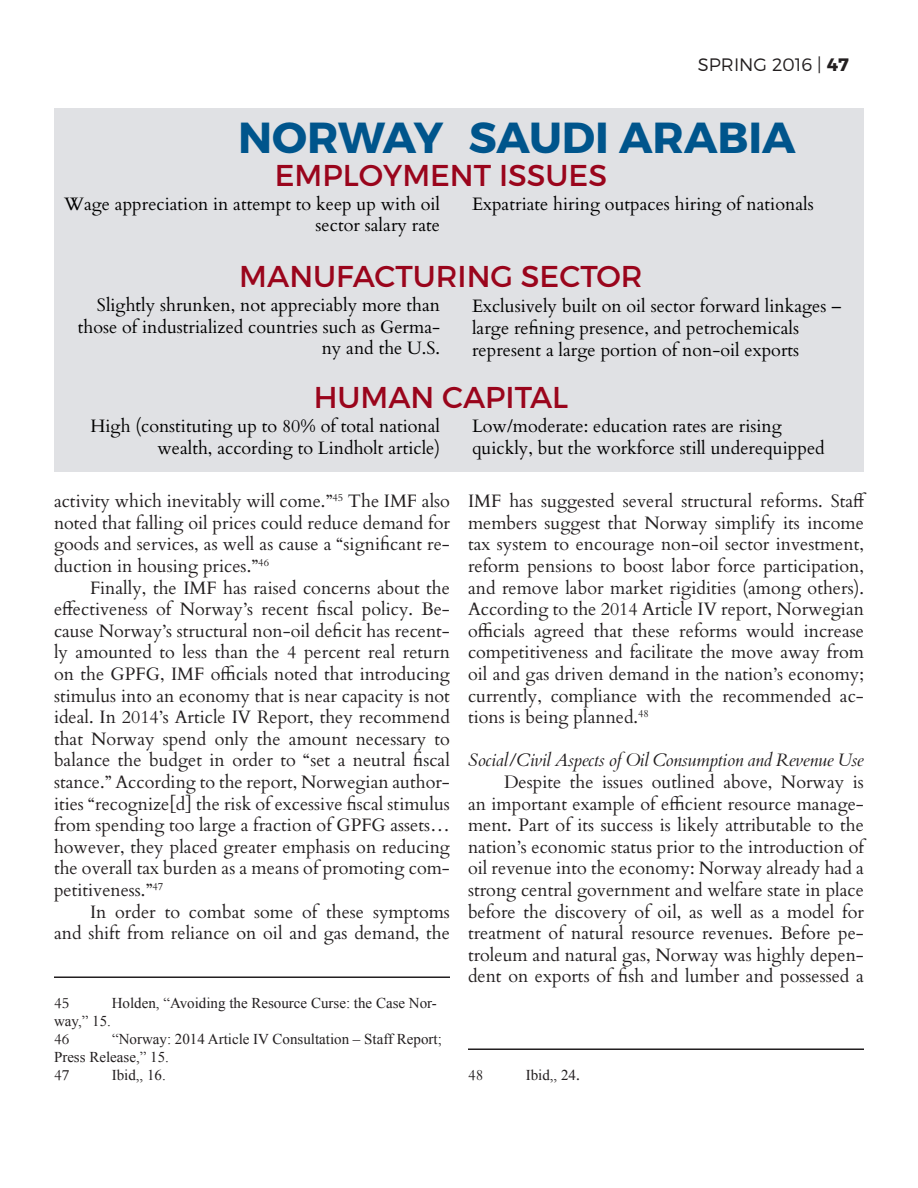
<style>
.page{position:relative;width:918px;height:1188px;background:#fff}
.page>*{position:absolute;margin:0;border:0;box-sizing:border-box;transform-origin:0 0}
.t1{font:700 43.35px "Montserrat";color:#00558c}
.t2{font:30.15px "Montserrat";color:#9a051c}
.t3{font:18px/21.6px "Cardo";color:#231f20;text-align:justify}
.t4{font:18px/21.6px "Cardo";color:#000;text-align:right}
.t5{font:italic 18px "Cardo";letter-spacing:-.02em;color:#231f20}
.t6{font:300 18px "Montserrat";color:#231f20}
.t7{font:15px/18px "Times New Roman";color:#231f20}
.t8{font:15px "Cardo";color:#231f20}
.s1{font-weight:700}
.s2{font-family:"Cardo"}
</style>
<div class="page">
<hr style="left:54px;top:976px;width:396px;height:2px;background:#231f20">
<hr style="left:468px;top:1048px;width:396px;height:2px;background:#231f20">
<div style="left:54px;top:108px;width:810px;height:363px;background:#e0e1e4"></div>
<p class="t6" style="left:698px;top:54px;width:152px">SPRING 2016 | <span class="s1">47</span></p>
<h1 class="t1" style="left:238px;top:111px;width:559px">NORWAY SAUDI ARABIA</h1>
<h2 class="t2" style="left:275px;top:157px;width:334px">EMPLOYMENT ISSUES</h2>
<p class="t4" style="left:64px;top:193px;width:378px">Wage appreciation in attempt to keep up with oil sector salary rate</p>
<p class="t4" style="left:472px;top:193px;width:343px">Expatriate hiring outpaces hiring of nationals</p>
<h2 class="t2" style="left:239px;top:258px;width:405px">MANUFACTURING SECTOR</h2>
<p class="t4" style="left:78px;top:295px;width:364px">Slightly shrunken, not appreciably more than those of industrialized countries such as Germa&shy;ny and the U.S.</p>
<p class="t4" style="left:472px;top:296px;width:371px;text-align:left">Exclusively built on oil sector forward linkages – large refining presence, and petrochemicals represent a large portion of non-oil exports</p>
<h2 class="t2" style="left:314px;top:379px;width:256px">HUMAN CAPITAL</h2>
<p class="t4" style="left:90px;top:415px;width:351px">High (constituting up to 80% of total national wealth, according to Lindholt article)</p>
<p class="t4" style="left:472px;top:415px;width:354px;text-align:left">Low/moderate: education rates are rising quickly, but the workforce still underequipped</p>
<p class="t3" style="left:54px;top:491px;width:398px">activity which inevitably will come.”<sup>45</sup> The IMF also noted that falling oil prices could reduce demand for goods and services, as well as cause a “significant re&shy;duction in housing prices.”<sup>46</sup></p>
<p class="t3" style="left:54px;top:577px;width:398px;text-indent:36px">Finally, the IMF has raised concerns about the effectiveness of Norway’s recent fiscal policy. Be&shy;cause Norway’s structural non-oil deficit has recent&shy;ly amounted to less than the 4 percent real return on the GPFG, IMF officials noted that introducing stimulus into an economy that is near capacity is not ideal. In 2014’s Article IV Report, they recommend that Norway spend only the amount necessary to balance the budget in order to “set a neutral fiscal stance.” According to the report, Norwegian author&shy;ities “recognize[d] the risk of excessive fiscal stimulus from spending too large a fraction of GPFG assets… however, they placed greater emphasis on reducing the overall tax burden as a means of promoting com&shy;petitiveness.”<sup>47</sup></p>
<p class="t3" style="left:54px;top:901px;width:397px;text-align:right">In order to combat some of these symptoms<br>and shift from reliance on oil and gas demand, the</p>
<p class="t8" style="left:54px;top:993px;width:17px">45</p>
<p class="t7" style="left:112px;top:994px;width:327px">Holden, “Avoiding the Resource Curse: the Case Nor-</p>
<p class="t7" style="left:54px;top:1012px;width:58px">way,” 15.</p>
<p class="t8" style="left:54px;top:1029px;width:17px">46</p>
<p class="t7" style="left:54px;top:1030px;width:389px;text-indent:58px">“Norway: 2014 Article IV Consultation – Staff Report;<br>Press Release,” 15.</p>
<p class="t8" style="left:54px;top:1065px;width:17px">47</p>
<p class="t7" style="left:112px;top:1066px;width:56px">Ibid,, 16.</p>
<p class="t3" style="left:468px;top:491px;width:400px;text-align:left">IMF has suggested several structural reforms. Staff members suggest that Norway simplify its income tax system to encourage non-oil sector investment, reform pensions to boost labor force participation, and remove labor market rigidities (among others).<br>According to the 2014 Article IV report, Norwegian officials agreed that these reforms would increase competitiveness and facilitate the move away from oil and gas driven demand in the nation’s economy; currently, compliance with the recommended ac&shy;tions is being planned.<sup>48</sup></p>
<p class="t5" style="left:468px;top:749px;width:397px">Social/Civil Aspects of Oil Consumption and Revenue Use</p>
<p class="t3" style="left:468px;top:772px;width:398px;text-indent:36px">Despite the issues outlined above, Norway is an important example of efficient resource manage&shy;ment. Part of its success is likely attributable to the nation’s economic status prior to the introduction of oil revenue into the economy: Norway already had a strong central government and welfare state in place before the discovery of oil, as well as a model for treatment of natural resource revenues. Before pe&shy;troleum and natural gas, Norway was highly depen&shy;dent on exports of fish and lumber and possessed a</p>
<p class="t8" style="left:468px;top:1065px;width:17px">48</p>
<p class="t7" style="left:526px;top:1066px;width:56px">Ibid,, 24<span class="s2">.</span></p>
</div>
